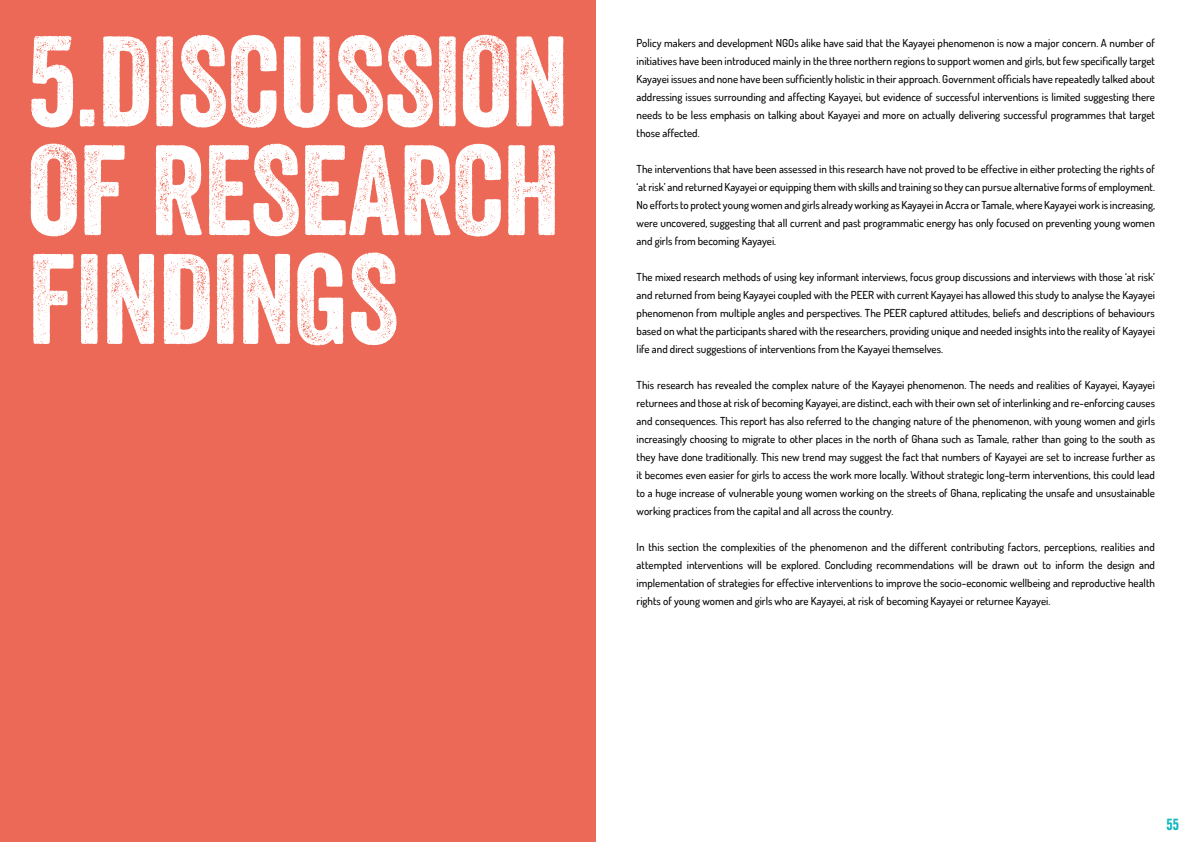
<style>
.page{position:relative;width:1191px;height:842px;background:#fff}
.page>*{position:absolute;margin:0;border:0;box-sizing:border-box;transform-origin:0 0}
.t1{font:124px/108.8px "Veneer";letter-spacing:-.01em;color:#fff;text-align:justify}
.t2{font:15.6px "Veneer";color:#0cb4bd}
.t3{font:500 11px/18px "Dosis";color:#000;text-align:justify}
</style>
<div class="page">
<div style="left:0;top:0;width:595px;height:842px;background:#ed6957"></div>
<h1 class="t1" style="left:28px;top:27px;width:542px">5.DISCUSSION OF RESEARCH FINDINGS</h1>
<p class="t3" style="left:636px;top:34px;width:520px">Policy makers and development NGOs alike have said that the Kayayei phenomenon is now a major concern. A number of initiatives have been introduced mainly in the three northern regions to support women and girls, but few specifically target Kayayei issues and none have been sufficiently holistic in their approach. Government officials have repeatedly talked about addressing issues surrounding and affecting Kayayei, but evidence of successful interventions is limited suggesting there needs to be less emphasis on talking about Kayayei and more on actually delivering successful programmes that target those affected.</p>
<p class="t3" style="left:636px;top:160px;width:520px">The interventions that have been assessed in this research have not proved to be effective in either protecting the rights of ‘at risk’ and returned Kayayei or equipping them with skills and training so they can pursue alternative forms of employment.<br>No efforts to protect young women and girls already working as Kayayei in Accra or Tamale, where Kayayei work is increasing, were uncovered, suggesting that all current and past programmatic energy has only focused on preventing young women and girls from becoming Kayayei.</p>
<p class="t3" style="left:636px;top:268px;width:520px">The mixed research methods of using key informant interviews, focus group discussions and interviews with those ‘at risk’ and returned from being Kayayei coupled with the PEER with current Kayayei has allowed this study to analyse the Kayayei phenomenon from multiple angles and perspectives. The PEER captured attitudes, beliefs and descriptions of behaviours based on what the participants shared with the researchers, providing unique and needed insights into the reality of Kayayei life and direct suggestions of interventions from the Kayayei themselves.</p>
<p class="t3" style="left:636px;top:376px;width:520px">This research has revealed the complex nature of the Kayayei phenomenon. The needs and realities of Kayayei, Kayayei returnees and those at risk of becoming Kayayei, are distinct, each with their own set of interlinking and re-enforcing causes and consequences. This report has also referred to the changing nature of the phenomenon, with young women and girls increasingly choosing to migrate to other places in the north of Ghana such as Tamale, rather than going to the south as they have done traditionally. This new trend may suggest the fact that numbers of Kayayei are set to increase further as it becomes even easier for girls to access the work more locally. Without strategic long-term interventions, this could lead to a huge increase of vulnerable young women working on the streets of Ghana, replicating the unsafe and unsustainable working practices from the capital and all across the country.</p>
<p class="t3" style="left:636px;top:538px;width:520px">In this section the complexities of the phenomenon and the different contributing factors, perceptions, realities and attempted interventions will be explored. Concluding recommendations will be drawn out to inform the design and implementation of strategies for effective interventions to improve the socio-economic wellbeing and reproductive health rights of young women and girls who are Kayayei, at risk of becoming Kayayei or returnee Kayayei.</p>
<h2 class="t2" style="left:1166px;top:815px;width:14px">55</h2>
</div>
